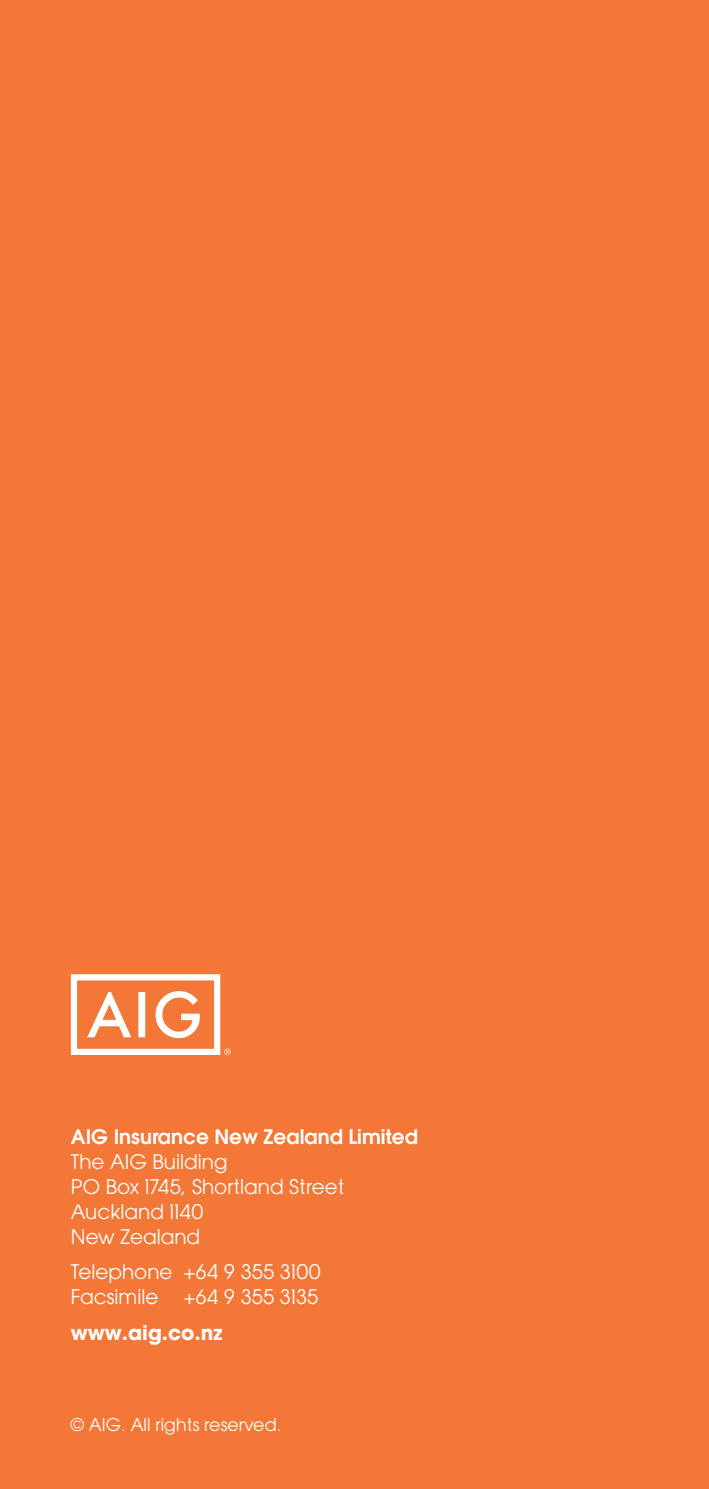
<style>
.page{position:relative;width:709px;height:1489px;background:#fff}
.page>*{position:absolute;margin:0;border:0;box-sizing:border-box;transform-origin:0 0}
.body_copy{font:20px/25px "ITC Avant Garde Std JQ Bk";color:#fff}
.body_copy-2{font:20px "ITC Avant Garde Pro JQD";color:#fff}
.body_copy-3{font:20px "ITC Avant Garde Std JQB";color:#fff}
.captions{font:17.5px "ITC Avant Garde Std JQ Bk";color:#fff}
</style>
<div class="page">
<div style="left:0;top:0;width:709px;height:1488px;background:#f37736"></div>
<svg style="left:71px;top:974px;width:159px;height:80px"></svg>
<p class="body_copy-2" style="left:71px;top:1123px;width:348px">AIG Insurance New Zealand Limited</p>
<p class="body_copy" style="left:71px;top:1147px;width:275px">The AIG Building<br>PO Box 1745, Shortland Street<br>Auckland 1140<br>New Zealand</p>
<p class="body_copy" style="left:71px;top:1257px;width:252px">Telephone +64 9 355 3100<br>Facsimile</p>
<p class="body_copy" style="left:183px;top:1282px;width:136px">+64 9 355 3135</p>
<p class="body_copy-3" style="left:71px;top:1315px;width:153px">www.aig.co.nz</p>
<p class="captions" style="left:71px;top:1411px;width:212px">© AIG. All rights reserved.</p>
</div>
